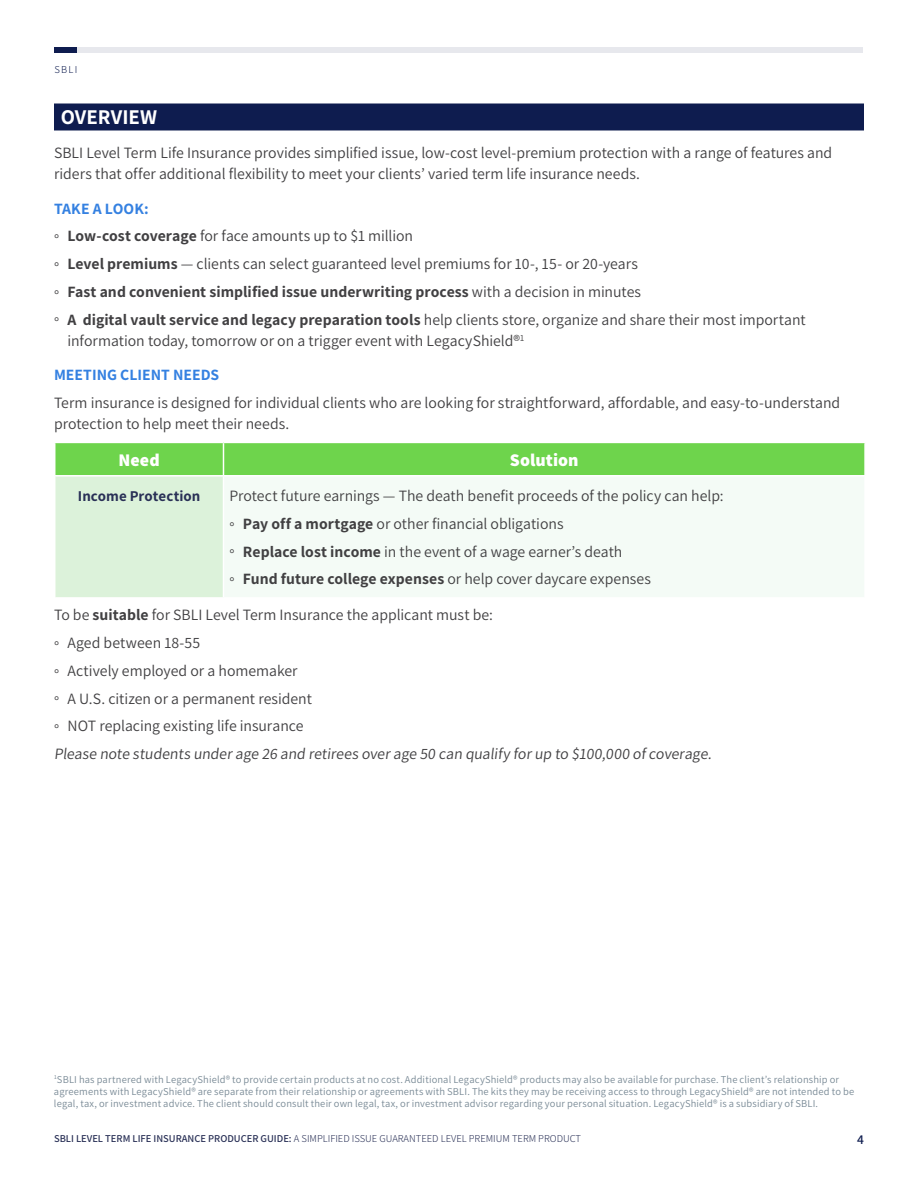
<style>
.page{position:relative;width:918px;height:1188px;background:#fff}
.page>*{position:absolute;margin:0;border:0;box-sizing:border-box;transform-origin:0 0}
.t1{font:700 21px "Assistant";letter-spacing:.005em;color:#fff}
.t2{font:800 17.85px "Assistant";color:#fff}
.t3{font:15.75px/27.8px "Assistant";color:#414042}
.t4{font:700 15px "Assistant";letter-spacing:.005em;color:#293056}
.t5{font:600 13.5px "Assistant";color:#0e1c4f}
.t6{font:10.5px/12px "Assistant";letter-spacing:.015em;color:#788995}
.t7{font:300 10.5px "Assistant";color:#293056}
.t8{font:300 10.5px "Assistant";color:#0e1c4f}
.s1{font-weight:700;color:#3581e1}
.s2{font-weight:700}
.s3{font-weight:600}
</style>
<div class="page">
<div style="left:54px;top:47px;width:809px;height:6px;background:#e7e8ed"></div>
<div style="left:54px;top:47px;width:23px;height:6px;background:#0e1c4f"></div>
<div style="left:54px;top:104px;width:810px;height:26px;background:#0e1c4f"></div>
<div style="left:55px;top:443px;width:809px;height:32px;background:#6ed44c"></div>
<div style="left:55px;top:476px;width:168px;height:122px;background:#dcf2da"></div>
<div style="left:223px;top:476px;width:642px;height:122px;background:#f4fbf6"></div>
<hr style="left:223px;top:475px;width:643px;height:2px;background:#fff">
<hr style="left:223px;top:597px;width:643px;height:2px;background:#fff">
<hr style="left:864px;top:477px;width:2px;height:120px;background:#fff">
<hr style="left:223px;top:443px;width:1px;height:32px;background:#fff">
<hr style="left:54px;top:475px;width:169px;height:2px;background:#fff">
<hr style="left:223px;top:477px;width:1px;height:120px;background:#fff">
<hr style="left:54px;top:597px;width:169px;height:2px;background:#fff">
<p class="t8" style="left:54px;top:62px;width:24px">SBLI</p>
<h1 class="t1" style="left:61px;top:102px;width:98px">OVERVIEW</h1>
<p class="t3" style="left:54px;top:142px;width:780px;line-height:21px">SBLI Level Term Life Insurance provides simplified issue, low-cost level-premium protection with a range of features and riders that offer additional flexibility to meet your clients’ varied term life insurance needs.</p>
<p class="t3" style="left:54px;top:194px;width:753px"><span class="s1">TAKE A LOOK:<br></span>° <span class="s2">Low-cost coverage</span> for face amounts up to $1 million<br>° <span class="s2">Level premiums</span> — clients can select guaranteed level premiums for 10-, 15- or 20-years<br>° <span class="s2">Fast and convenient simplified issue underwriting process</span> with a decision in minutes<br>° <span class="s2">A digital vault service and legacy preparation tools</span> help clients store, organize and share their most important</p>
<p class="t3" style="left:54px;top:322px;width:472px;line-height:34.5px;text-indent:14px">information today, tomorrow or on a trigger event with LegacyShield®<sup>1<br></sup><span class="s1">MEETING CLIENT NEEDS</span></p>
<p class="t3" style="left:54px;top:392px;width:788px;line-height:21px">Term insurance is designed for individual clients who are looking for straightforward, affordable, and easy-to-understand protection to help meet their needs.</p>
<p class="t2" style="left:119px;top:448px;width:43px">Need</p>
<p class="t2" style="left:510px;top:448px;width:70px">Solution</p>
<p class="t4" style="left:78px;top:485px;width:124px">Income Protection</p>
<p class="t3" style="left:229px;top:481px;width:496px">Protect future earnings — The death benefit proceeds of the policy can help: ° <span class="s2">Pay off a mortgage</span> or other financial obligations<br>° <span class="s2">Replace lost income</span> in the event of a wage earner’s death<br>° <span class="s2">Fund future college expenses</span> or help cover daycare expenses</p>
<p class="t3" style="left:54px;top:601px;width:658px">To be <span class="s2">suitable</span> for SBLI Level Term Insurance the applicant must be:<br>° Aged between 18-55<br>° Actively employed or a homemaker<br>° A U.S. citizen or a permanent resident<br>° NOT replacing existing life insurance<br>Please note students under age 26 and retirees over age 50 can qualify for up to $100,000 of coverage.</p>
<p class="t6" style="left:54px;top:1073px;width:802px"><sup>1</sup>SBLI has partnered with LegacyShield® to provide certain products at no cost. Additional LegacyShield® products may also be available for purchase. The client’s relationship or agreements with LegacyShield® are separate from their relationship or agreements with SBLI. The kits they may be receiving access to through LegacyShield® are not intended to be legal, tax, or investment advice. The client should consult their own legal, tax, or investment advisor regarding your personal situation. LegacyShield® is a subsidiary of SBLI.</p>
<p class="t7" style="left:54px;top:1131px;width:529px"><span class="s3">SBLI LEVEL TERM LIFE INSURANCE PRODUCER GUIDE:</span> A SIMPLIFIED ISSUE GUARANTEED LEVEL PREMIUM TERM PRODUCT</p>
<p class="t5" style="left:857px;top:1130px;width:8px">4</p>
</div>
